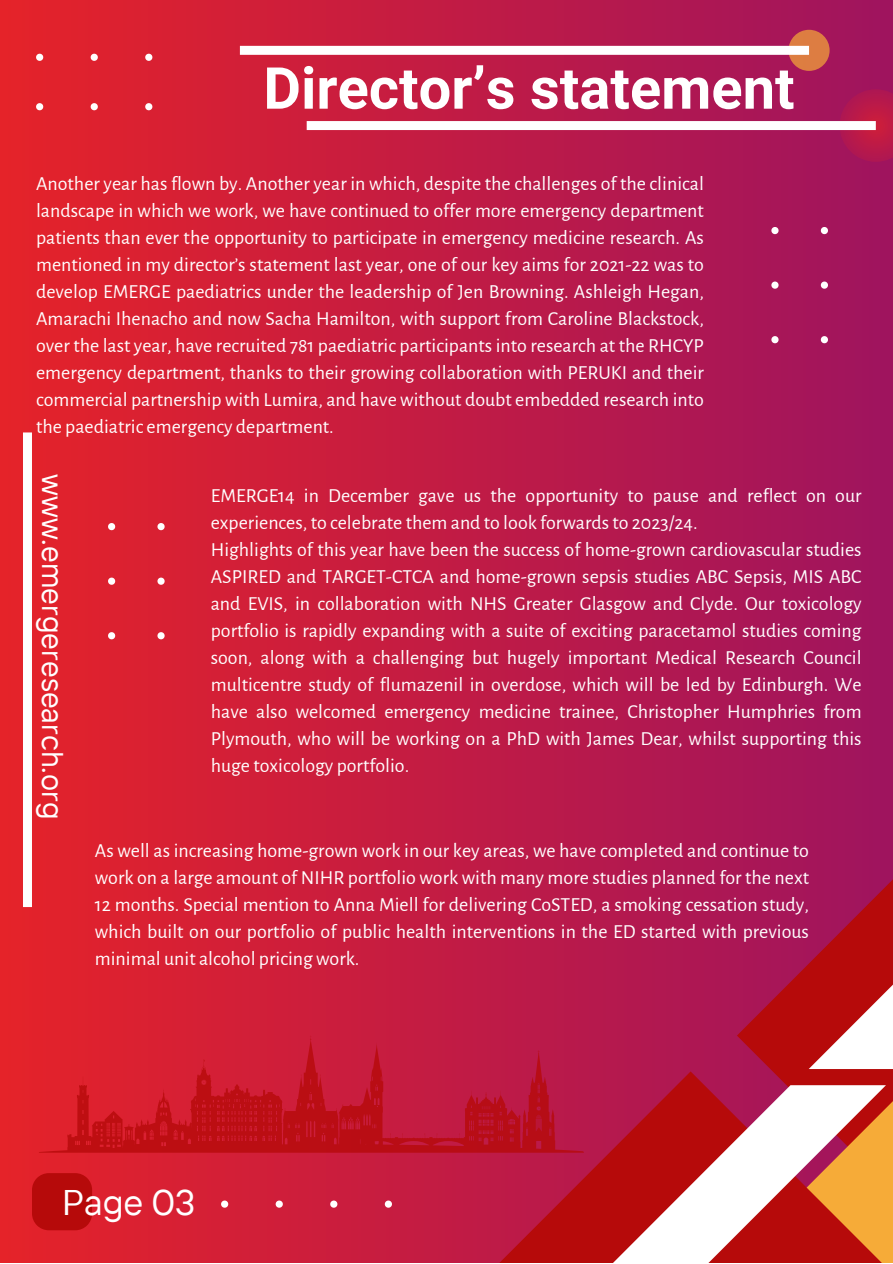
<style>
.page{position:relative;width:893px;height:1264px;background:#fff}
.page>*{position:absolute;margin:0;border:0;box-sizing:border-box;transform-origin:0 0}
.t1{font:700 57.9px "Mardoto";color:#fff}
.t2{font:35.55px "TT Interphases";color:#fff}
.t3{font:30px "TT Interphases";color:#fff}
.t4{font:19.95px/27px "Alegreya Sans";color:#fff;text-align:justify}
</style>
<div class="page">
<div style="left:0;top:0;width:892px;height:1262px;background:linear-gradient(to right,#e52329,#9f145f)"></div>
<svg style="left:839px;top:89px;width:53px;height:73px;background:#b5194d"></svg>
<div style="left:788px;top:30px;width:41px;height:41px;background:#dd7d42;border-radius:50%"></div>
<svg style="left:736px;top:806px;width:156px;height:278px;background:#a9134a"></svg>
<svg style="left:885px;top:1084px;width:7px;height:178px"></svg>
<svg style="left:495px;top:1071px;width:390px;height:191px;background:#b5143a"></svg>
<svg style="left:517px;top:1085px;width:368px;height:177px"></svg>
<svg style="left:808px;top:878px;width:84px;height:191px"></svg>
<div style="left:23px;top:432px;width:9px;height:475px;background:#fff"></div>
<div style="left:307px;top:121px;width:568px;height:9px;background:#fff"></div>
<div style="left:240px;top:46px;width:569px;height:9px;background:#fff"></div>
<svg style="left:32px;top:1173px;width:60px;height:57px;background:#b80b0c"></svg>
<svg style="left:221px;top:1200px;width:7px;height:7px"></svg>
<svg style="left:275px;top:1200px;width:8px;height:7px"></svg>
<svg style="left:330px;top:1200px;width:7px;height:7px"></svg>
<svg style="left:385px;top:1200px;width:7px;height:7px"></svg>
<svg style="left:39px;top:1035px;width:545px;height:117px;background:#c7182f"></svg>
<svg style="left:36px;top:54px;width:7px;height:7px"></svg>
<svg style="left:91px;top:54px;width:7px;height:7px"></svg>
<svg style="left:145px;top:54px;width:7px;height:7px"></svg>
<svg style="left:36px;top:103px;width:7px;height:7px"></svg>
<svg style="left:91px;top:103px;width:7px;height:7px"></svg>
<svg style="left:145px;top:103px;width:7px;height:7px"></svg>
<svg style="left:820px;top:227px;width:7px;height:7px"></svg>
<svg style="left:820px;top:281px;width:7px;height:8px"></svg>
<svg style="left:820px;top:336px;width:7px;height:7px"></svg>
<svg style="left:771px;top:227px;width:7px;height:7px"></svg>
<svg style="left:771px;top:281px;width:7px;height:8px"></svg>
<svg style="left:771px;top:336px;width:7px;height:7px"></svg>
<svg style="left:157px;top:523px;width:8px;height:7px"></svg>
<svg style="left:157px;top:577px;width:8px;height:7px"></svg>
<svg style="left:157px;top:632px;width:8px;height:7px"></svg>
<svg style="left:108px;top:523px;width:7px;height:7px"></svg>
<svg style="left:108px;top:577px;width:7px;height:7px"></svg>
<svg style="left:108px;top:632px;width:7px;height:7px"></svg>
<p class="t1" style="left:263px;top:55px;width:532px">Director’s statement</p>
<p class="t4" style="left:36px;top:170px;width:669px">Another year has flown by. Another year in which, despite the challenges of the clinical landscape in which we work, we have continued to offer more emergency department patients than ever the opportunity to participate in emergency medicine research. As mentioned in my director’s statement last year, one of our key aims for 2021-22 was to develop EMERGE paediatrics under the leadership of Jen Browning. Ashleigh Hegan, Amarachi Ihenacho and now Sacha Hamilton, with support from Caroline Blackstock, over the last year, have recruited 781 paediatric participants into research at the RHCYP emergency department, thanks to their growing collaboration with PERUKI and their commercial partnership with Lumira, and have without doubt embedded research into the paediatric emergency department.</p>
<p class="t3" style="left:72px;top:474px;width:346px;rotate:90deg">www.emergeresearch.org</p>
<p class="t4" style="left:211px;top:482px;width:652px">EMERGE14 in December gave us the opportunity to pause and reflect on our experiences, to celebrate them and to look forwards to 2023/24.</p>
<p class="t4" style="left:211px;top:536px;width:652px">Highlights of this year have been the success of home-grown cardiovascular studies ASPIRED and TARGET-CTCA and home-grown sepsis studies ABC Sepsis, MIS ABC and EVIS, in collaboration with NHS Greater Glasgow and Clyde. Our toxicology portfolio is rapidly expanding with a suite of exciting paracetamol studies coming soon, along with a challenging but hugely important Medical Research Council multicentre study of flumazenil in overdose, which will be led by Edinburgh. We have also welcomed emergency medicine trainee, Christopher Humphries from Plymouth, who will be working on a PhD with James Dear, whilst supporting this huge toxicology portfolio.</p>
<p class="t4" style="left:95px;top:837px;width:715px">As well as increasing home-grown work in our key areas, we have completed and continue to work on a large amount of NIHR portfolio work with many more studies planned for the next 12 months. Special mention to Anna Miell for delivering CoSTED, a smoking cessation study, which built on our portfolio of public health interventions in the ED started with previous minimal unit alcohol pricing work.</p>
<p class="t2" style="left:62px;top:1178px;width:135px">Page 03</p>
</div>
